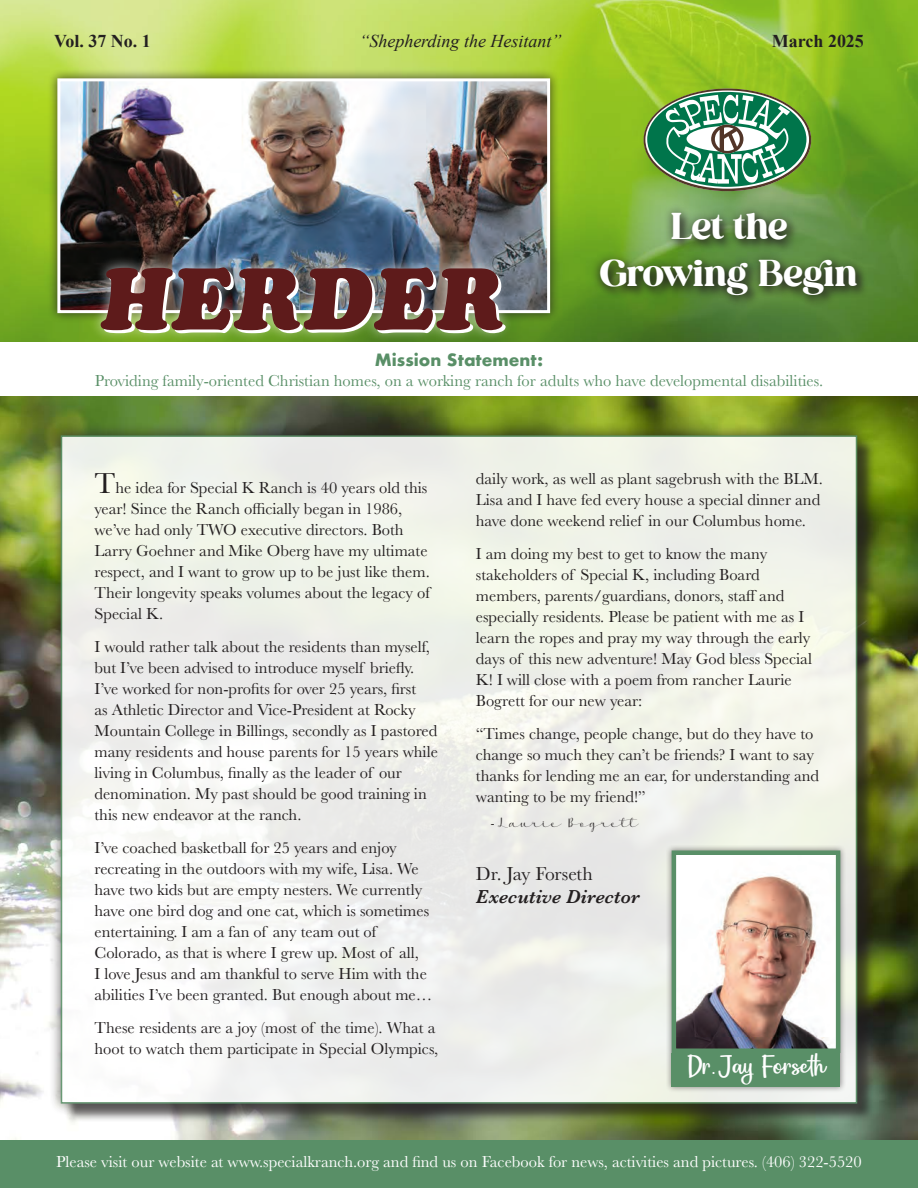
<style>
.page{position:relative;width:918px;height:1188px;background:#fff}
.page>*{position:absolute;margin:0;border:0;box-sizing:border-box;transform-origin:0 0}
.t1{font:italic 87px "Cooper Black Std";letter-spacing:.02em;color:#5e1b1b}
.t2{font:39px/46.8px "Perfectly Vintages";letter-spacing:-.01em;color:#fff;text-align:center}
.t3{font:27px "Astronauta Script";color:#fff}
.t4{font:italic 600 19.5px "Baskerville";letter-spacing:.005em;color:#231f20}
.t5{font:19.5px "Baskerville";letter-spacing:-.015em;color:#231f20}
.t6{font:italic 18px "Times New Roman";color:#231f20}
.t7{font:700 18px "Times New Roman";color:#231f20}
.t8{font:16.5px/21px "Baskerville";color:#231f20}
.t9{font:16.5px "Baskerville";color:#fff}
.t10{font:16.5px "Baskerville";color:#598f67}
.t11{font:700 16.5px "Futura";color:#598f67}
.t12{font:12px "Adelicia";color:#231f20}
.s1{font-size:30px}
.s2{font-family:"Baskerville"}
</style>
<div class="page">
<svg style="left:0;top:0;width:918px;height:342px;background:#94be3a"></svg>
<img style="left:0;top:396px;width:918px;height:745px">
<div style="left:48px;top:423px;width:822px;height:693px;background:#231f20;opacity:.75"></div>
<div style="left:61px;top:435px;width:796px;height:669px;background:linear-gradient(to right,#f3f3f2,#eef0e7);border:2px solid #598f67"></div>
<div style="left:48px;top:69px;width:512px;height:254px;background:#231f20;opacity:.75"></div>
<img style="left:61px;top:82px;width:485px;height:227px">
<div style="left:57px;top:78px;width:493px;height:235px;border:3px solid #fff"></div>
<svg style="left:644px;top:89px;width:167px;height:102px"></svg>
<div style="left:0;top:1141px;width:918px;height:47px;background:#598f67"></div>
<div style="left:89px;top:255px;width:425px;height:87px;background:#fff;opacity:.75"></div>
<div style="left:597px;top:210px;width:272px;height:98px;background:#231f20;opacity:.75"></div>
<div style="left:591px;top:204px;width:274px;height:101px;background:#231f20;opacity:.75"></div>
<div style="left:666px;top:845px;width:181px;height:247px;background:#231f20;opacity:.5"></div>
<img style="left:677px;top:855px;width:158px;height:193px">
<div style="left:672px;top:850px;width:168px;height:203px;border:4px solid #598f67"></div>
<div style="left:672px;top:1053px;width:168px;height:34px;background:#598f67"></div>
<p class="t7" style="left:54px;top:29px;width:98px">Vol. 37 No. 1</p>
<p class="t6" style="left:359px;top:29px;width:204px">“Shepherding the Hesitant”</p>
<p class="t7" style="left:772px;top:29px;width:94px">March 2025</p>
<h1 class="t1" style="left:99px;top:245px;width:405px">HERDER</h1>
<h2 class="t2" style="left:601px;top:204px;width:258px">Let the<br>Growing Begin</h2>
<p class="t11" style="left:375px;top:348px;width:170px">Mission Statement:</p>
<p class="t10" style="left:95px;top:370px;width:730px">Providing family-oriented Christian homes, on a working ranch for adults who have developmental disabilities.</p>
<p class="t8" style="left:94px;top:477px;width:337px"><span class="s1">T</span>he idea for Special K Ranch is 40 years old this year! Since the Ranch officially began in 1986, we’ve had only TWO executive directors. Both Larry Goehner and Mike Oberg have my ultimate respect, and I want to grow up to be just like them.<br>Their longevity speaks volumes about the legacy of Special K.</p>
<p class="t8" style="left:94px;top:636px;width:345px">I would rather talk about the residents than myself, but I’ve been advised to introduce myself briefly.<br>I’ve worked for non-profits for over 25 years, first<br>as Athletic Director and Vice-President at Rocky Mountain College in Billings, secondly as I pastored many residents and house parents for 15 years while living in Columbus, finally as the leader of our denomination. My past should be good training in this new endeavor at the ranch.</p>
<p class="t8" style="left:94px;top:837px;width:339px">I’ve coached basketball for 25 years and enjoy recreating in the outdoors with my wife, Lisa. We have two kids but are empty nesters. We currently have one bird dog and one cat, which is sometimes entertaining. I am a fan of any team out of Colorado, as that is where I grew up. Most of all,<br>I love Jesus and am thankful to serve Him with the abilities I’ve been granted. But enough about me…</p>
<p class="t8" style="left:94px;top:1017px;width:345px">These residents are a joy (most of the time). What a hoot to watch them participate in Special Olympics,</p>
<p class="t8" style="left:476px;top:468px;width:349px">daily work, as well as plant sagebrush with the BLM.<br>Lisa and I have fed every house a special dinner and have done weekend relief in our Columbus home.</p>
<p class="t8" style="left:476px;top:543px;width:338px">I am doing my best to get to know the many stakeholders of Special K, including Board members, parents/guardians, donors, staff and especially residents. Please be patient with me as I learn the ropes and pray my way through the early days of this new adventure! May God bless Special K! I will close with a poem from rancher Laurie Bogrett for our new year:</p>
<p class="t8" style="left:476px;top:723px;width:345px">“Times change, people change, but do they have to change so much they can’t be friends? I want to say thanks for lending me an ear, for understanding and wanting to be my friend!”</p>
<p class="t12" style="left:491px;top:817px;width:152px"><span class="s2">-</span> Laurie Bogrett</p>
<p class="t5" style="left:476px;top:861px;width:119px">Dr. Jay Forseth</p>
<p class="t4" style="left:476px;top:884px;width:165px">Executive Director</p>
<h3 class="t3" style="left:687px;top:1048px;width:140px">Dr.Jay Forseth</h3>
<p class="t9" style="left:56px;top:1151px;width:807px">Please visit our website at www.specialkranch.org and find us on Facebook for news, activities and pictures. (406) 322-5520</p>
</div>
